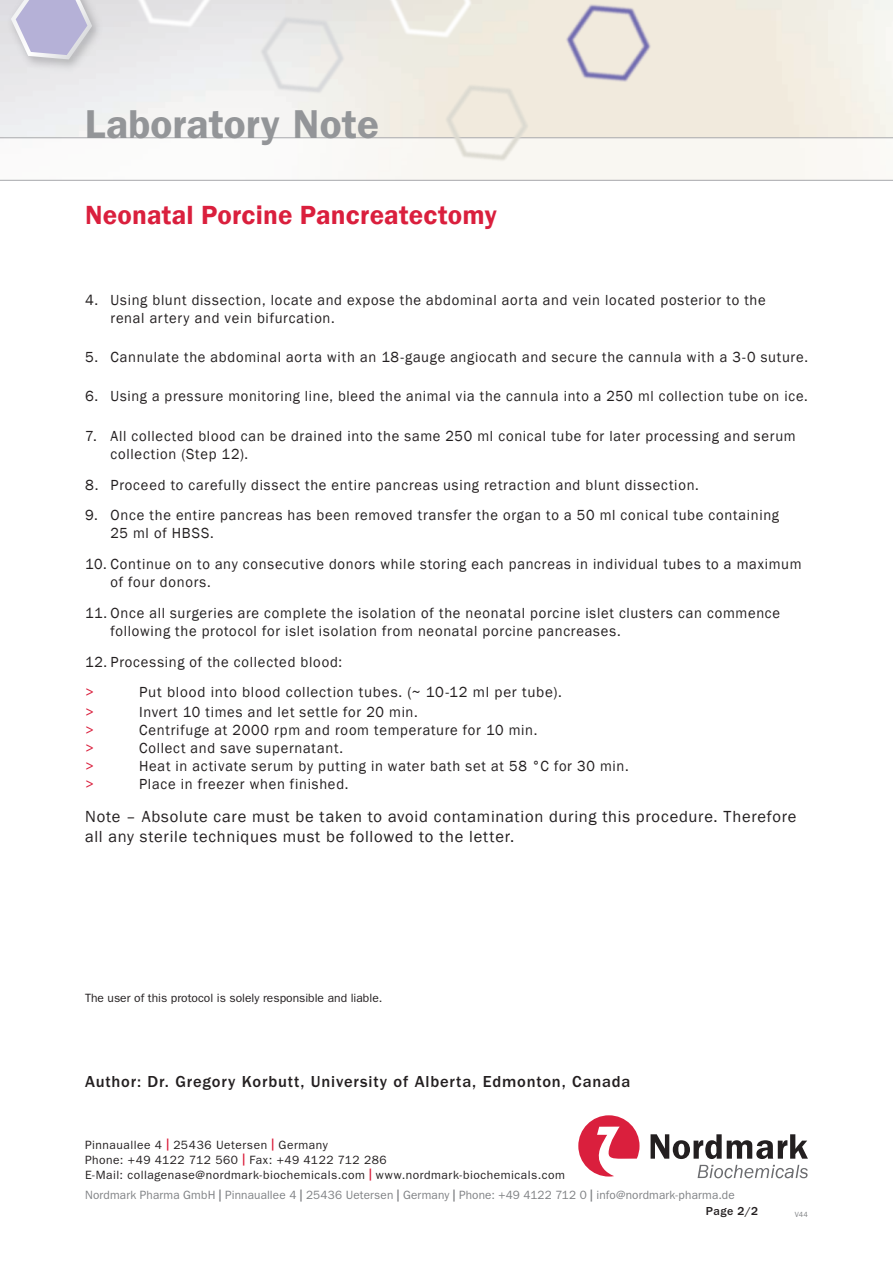
<style>
.page{position:relative;width:893px;height:1263px;background:#fff}
.page>*{position:absolute;margin:0;border:0;box-sizing:border-box;transform-origin:0 0}
.t1{font:40.5px "Franklin Gothic LT Pro Dm";letter-spacing:.005em;color:#939598}
.t2{font:600 27px "Franklin Gothic";letter-spacing:.01em;color:#da1f3d}
.t3{font:16.5px/19.8px "Franklin Gothic";letter-spacing:.045em;color:#231f20}
.t4{font:500 16.5px "Franklin Gothic LT Pro";letter-spacing:.05em;color:#231f20}
.t5{font:15px/18px "Franklin Gothic";letter-spacing:.05em;color:#231f20}
.t6{font:15px "Franklin Gothic";color:#da1f3d}
.t7{font:12px/15px "Franklin Gothic LT Pro";letter-spacing:.04em;color:#231f20}
.t8{font:12px "Franklin Gothic LT Pro";letter-spacing:.015em;color:#808285}
.t9{font:12px "Franklin Gothic LT Pro";color:#231f20}
.t10{font:500 12px "Franklin Gothic LT Pro";color:#231f20}
.t11{font:7.5px "Franklin Gothic LT Pro";color:#808285}
.s1{font-family:"Helvetica Neue LTW1 G";font-weight:700;color:#da1f3d}
.s2{font-family:"Helvetica Neue LTW1 G";font-weight:700}
</style>
<div class="page">
<div style="left:0;top:138px;width:893px;height:42px;background:#faf8f5"></div>
<hr style="left:0;top:180px;width:893px;height:1px;background:#a8a9ad">
<hr style="left:0;top:137px;width:893px;height:1px;background:#a8a9ad">
<svg style="left:11px;top:0;width:67px;height:59px;background:#c1beda"></svg>
<img style="left:78px;top:0;width:129px;height:80px">
<img style="left:397px;top:0;width:117px;height:32px">
<img style="left:207px;top:0;width:190px;height:139px">
<img style="left:514px;top:0;width:150px;height:134px">
<img style="left:392px;top:32px;width:190px;height:129px">
<svg style="left:651px;top:1134px;width:157px;height:25px"></svg>
<svg style="left:578px;top:1115px;width:61px;height:61px"></svg>
<svg style="left:698px;top:1165px;width:110px;height:13px"></svg>
<h1 class="t1" style="left:85px;top:100px;width:295px">Laboratory Note</h1>
<h2 class="t2" style="left:85px;top:198px;width:413px">Neonatal Porcine Pancreatectomy</h2>
<p class="t5" style="left:111px;top:291px;width:657px;text-indent:-26px">4. Using blunt dissection, locate and expose the abdominal aorta and vein located posterior to the renal artery and vein bifurcation.</p>
<p class="t5" style="left:85px;top:349px;width:724px">5. Cannulate the abdominal aorta with an 18-gauge angiocath and secure the cannula with a 3-0 suture.</p>
<p class="t5" style="left:85px;top:388px;width:724px">6. Using a pressure monitoring line, bleed the animal via the cannula into a 250 ml collection tube on ice.</p>
<p class="t5" style="left:111px;top:427px;width:687px;text-indent:-26px">7. All collected blood can be drained into the same 250 ml conical tube for later processing and serum collection (Step 12).</p>
<p class="t5" style="left:85px;top:476px;width:615px">8. Proceed to carefully dissect the entire pancreas using retraction and blunt dissection.</p>
<p class="t5" style="left:111px;top:507px;width:670px;text-indent:-26px">9. Once the entire pancreas has been removed transfer the organ to a 50 ml conical tube containing<br>25 ml of HBSS.</p>
<p class="t5" style="left:111px;top:555px;width:692px;text-indent:-26px">10. Continue on to any consecutive donors while storing each pancreas in individual tubes to a maximum of four donors.</p>
<p class="t5" style="left:111px;top:604px;width:671px;text-indent:-26px">11. Once all surgeries are complete the isolation of the neonatal porcine islet clusters can commence following the protocol for islet isolation from neonatal porcine pancreases.</p>
<p class="t5" style="left:85px;top:653px;width:259px">12. Processing of the collected blood:</p>
<p class="t6" style="left:85px;top:683px;width:10px">&gt;</p>
<p class="t5" style="left:139px;top:684px;width:424px">Put blood into blood collection tubes. (~ 10-12 ml per tube).</p>
<p class="t6" style="left:85px;top:703px;width:10px">&gt;</p>
<p class="t5" style="left:139px;top:703px;width:280px">Invert 10 times and let settle for 20 min.</p>
<p class="t6" style="left:85px;top:721px;width:10px">&gt;</p>
<p class="t5" style="left:139px;top:721px;width:400px">Centrifuge at 2000 rpm and room temperature for 10 min.</p>
<p class="t6" style="left:85px;top:739px;width:10px">&gt;</p>
<p class="t5" style="left:139px;top:739px;width:205px">Collect and save supernatant.</p>
<p class="t6" style="left:85px;top:757px;width:10px">&gt;</p>
<p class="t5" style="left:139px;top:757px;width:491px">Heat in activate serum by putting in water bath set at 58 °C for 30 min.</p>
<p class="t6" style="left:85px;top:775px;width:10px">&gt;</p>
<p class="t5" style="left:139px;top:775px;width:211px">Place in freezer when finished.</p>
<p class="t3" style="left:85px;top:807px;width:713px">Note – Absolute care must be taken to avoid contamination during this procedure. Therefore all any sterile techniques must be followed to the letter.</p>
<p class="t9" style="left:85px;top:991px;width:299px">The user of this protocol is solely responsible and liable.</p>
<p class="t4" style="left:85px;top:1072px;width:547px">Author: Dr. Gregory Korbutt, University of Alberta, Edmonton, Canada</p>
<p class="t7" style="left:85px;top:1137px;width:481px">Pinnauallee 4 <span class="s1">|</span> 25436 Uetersen <span class="s1">|</span> Germany<br>Phone: +49 4122 712 560 <span class="s1">|</span> Fax: +49 4122 712 286<br>E-Mail: collagenase@nordmark-biochemicals.com <span class="s1">|</span> www.nordmark-biochemicals.com</p>
<p class="t8" style="left:85px;top:1188px;width:651px">Nordmark Pharma GmbH <span class="s2">|</span> Pinnauallee 4 <span class="s2">|</span> 25436 Uetersen <span class="s2">|</span> Germany <span class="s2">|</span> Phone: +49 4122 712 0 <span class="s2">|</span> info@nordmark-pharma.de</p>
<p class="t10" style="left:706px;top:1204px;width:54px">Page 2/2</p>
<p class="t11" style="left:795px;top:1210px;width:15px">V44</p>
</div>
